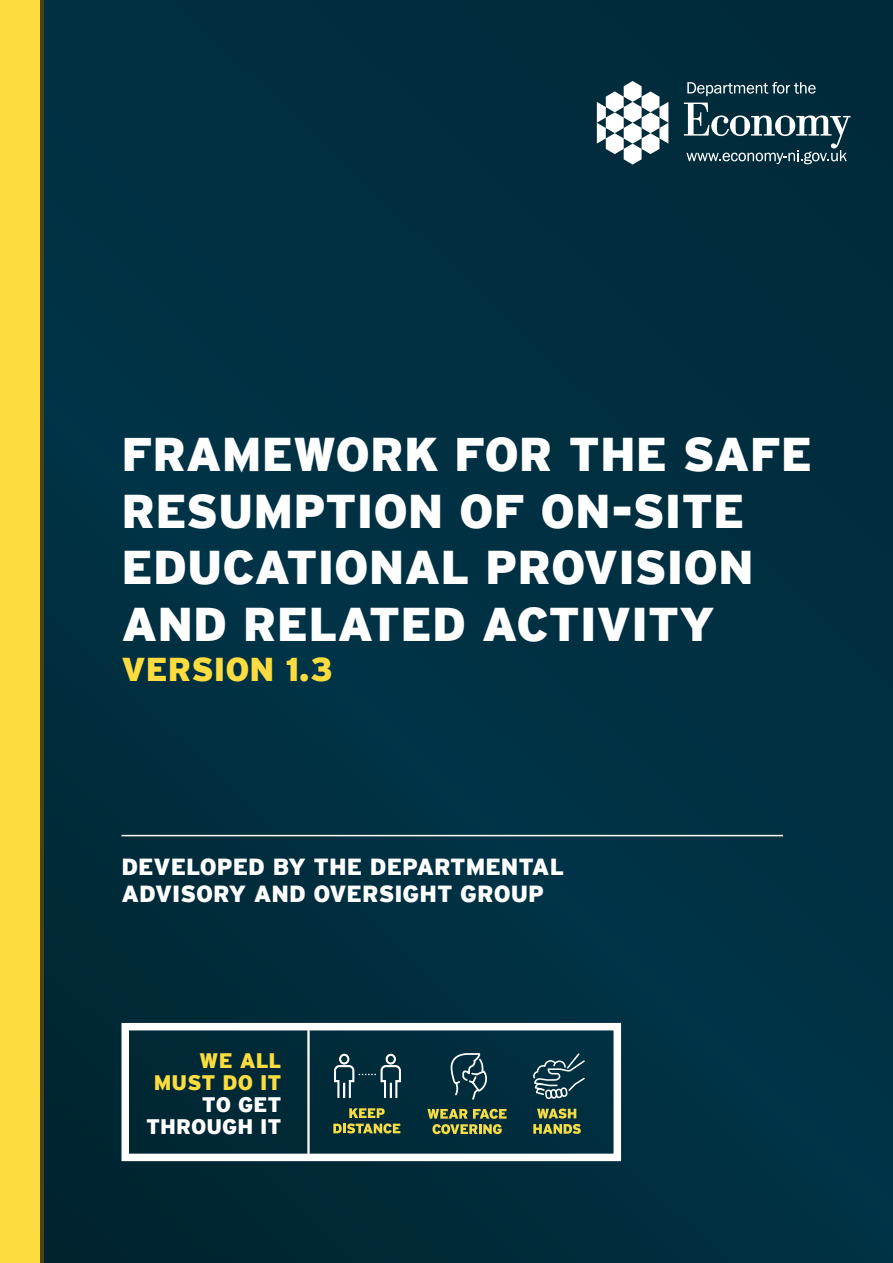
<style>
.page{position:relative;width:893px;height:1263px;background:#fff}
.page>*{position:absolute;margin:0;border:0;box-sizing:border-box;transform-origin:0 0}
.H1_Title_White{font:900 47.25px/56.7px "Interstate";color:#fff}
.H1_Title_White-2{font:900 33px "Interstate";color:#fcdc3f}
.H2_Subhead_for_cover{font:900 23.25px/27.9px "Interstate";color:#fff}
.t1{font:900 21px/22px "Interstate";color:#fff;text-align:right}
.t2{font:900 21px/22px "Interstate";color:#fcdc3f;text-align:right}
</style>
<div class="page">
<div style="left:0;top:0;width:44px;height:1263px;background:#fcdc3f"></div>
<div style="left:40px;top:0;width:853px;height:1263px;background:#002f40"></div>
<svg style="left:597px;top:81px;width:71px;height:84px"></svg>
<svg style="left:687px;top:82px;width:129px;height:14px"></svg>
<svg style="left:684px;top:103px;width:166px;height:61px"></svg>
<hr style="left:122px;top:835px;width:661px;height:1px;background:#fff">
<div style="left:122px;top:1023px;width:499px;height:138px;border:8px solid #fff"></div>
<hr style="left:307px;top:1027px;width:3px;height:131px;background:#fff">
<svg style="left:334px;top:1053px;width:67px;height:45px"></svg>
<svg style="left:333px;top:1108px;width:67px;height:25px"></svg>
<svg style="left:533px;top:1053px;width:52px;height:46px"></svg>
<svg style="left:537px;top:1108px;width:39px;height:10px"></svg>
<svg style="left:533px;top:1124px;width:48px;height:10px"></svg>
<svg style="left:450px;top:1053px;width:37px;height:47px"></svg>
<svg style="left:427px;top:1109px;width:80px;height:25px"></svg>
<h1 class="H1_Title_White" style="left:122px;top:425px;width:692px">FRAMEWORK FOR THE SAFE<br>RESUMPTION OF ON-SITE<br>EDUCATIONAL PROVISION<br>AND RELATED ACTIVITY</h1>
<h1 class="H1_Title_White-2" style="left:122px;top:650px;width:213px">VERSION 1.3</h1>
<h2 class="H2_Subhead_for_cover" style="left:122px;top:852px;width:444px">DEVELOPED BY THE DEPARTMENTAL<br>ADVISORY AND OVERSIGHT GROUP</h2>
<p class="t2" style="left:154px;top:1049px;width:129px">WE ALL<br>MUST DO IT</p>
<p class="t1" style="left:146px;top:1093px;width:137px">TO GET<br>THROUGH IT</p>
</div>
